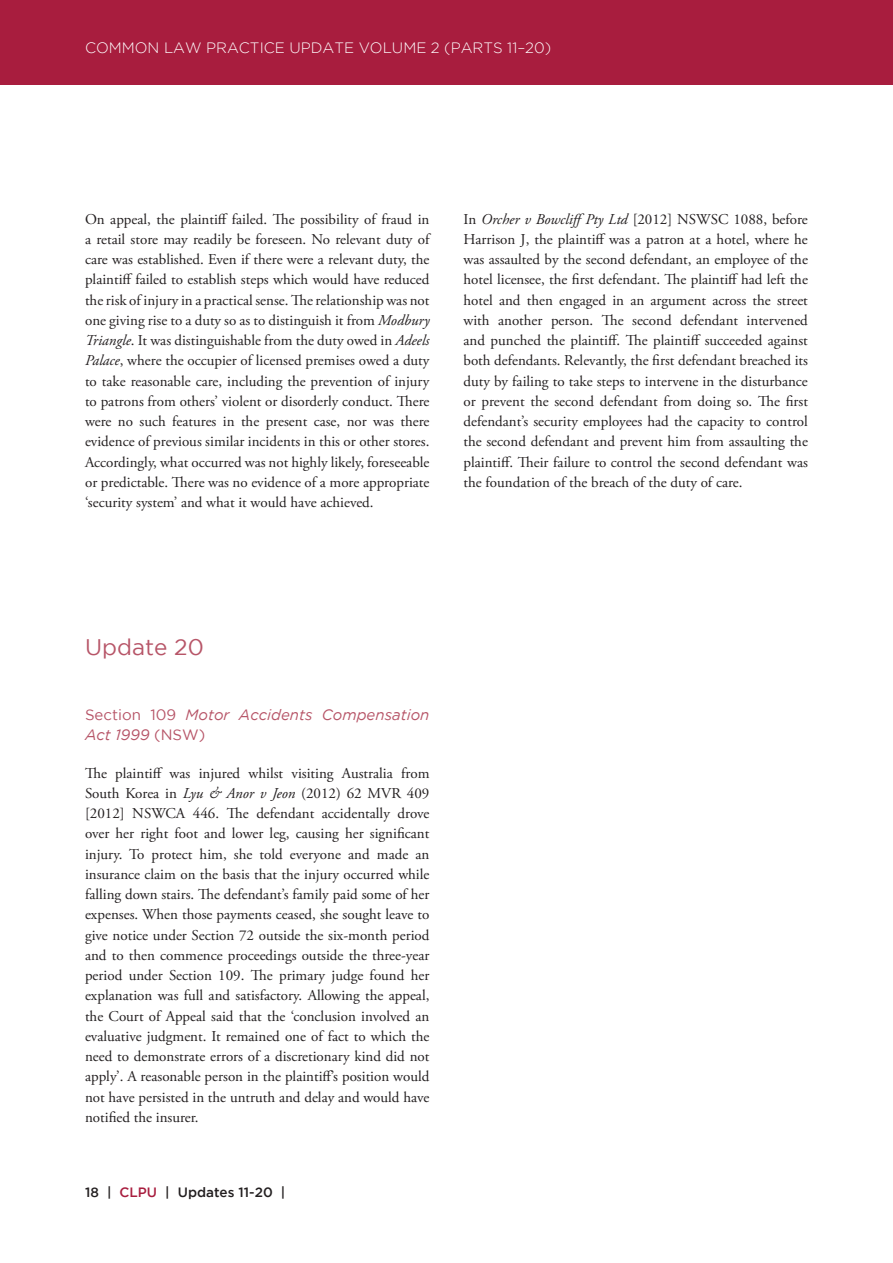
<style>
.page{position:relative;width:893px;height:1263px;background:#fff}
.page>*{position:absolute;margin:0;border:0;box-sizing:border-box;transform-origin:0 0}
.t1{font:22.5px "Gotham";color:#b75568}
.t2{font:15px/20.2px "Adobe Garamond Pro";color:#231f20;text-align:justify}
.t3{font:italic 15px/20.2px "Gotham";color:#b75568}
.t4{font:300 15px "Gotham";color:#fff}
.t5{font:500 13.5px "Gotham";color:#231f20}
.s1{font-style:italic}
.s2{font-style:normal}
.s3{color:#a81d3e}
</style>
<div class="page">
<div style="left:0;top:0;width:893px;height:85px;background:#a81d3e"></div>
<p class="t4" style="left:85px;top:40px;width:468px">COMMON LAW PRACTICE UPDATE VOLUME 2 (PARTS 11–20)</p>
<p class="t2" style="left:85px;top:209px;width:346px">On appeal, the plaintiff failed. The possibility of fraud in a retail store may readily be foreseen. No relevant duty of care was established. Even if there were a relevant duty, the plaintiff failed to establish steps which would have reduced the risk of injury in a practical sense. The relationship was not one giving rise to a duty so as to distinguish it from <span class="s1">Modbury Triangle</span>. It was distinguishable from the duty owed in <span class="s1">Adeels Palace</span>, where the occupier of licensed premises owed a duty to take reasonable care, including the prevention of injury to patrons from others’ violent or disorderly conduct. There were no such features in the present case, nor was there evidence of previous similar incidents in this or other stores.<br>Accordingly, what occurred was not highly likely, foreseeable or predictable. There was no evidence of a more appropriate ‘security system’ and what it would have achieved.</p>
<p class="t2" style="left:463px;top:209px;width:346px">In <span class="s1">Orcher v BowcliffPty Ltd</span> [2012] NSWSC 1088, before Harrison J, the plaintiff was a patron at a hotel, where he was assaulted by the second defendant, an employee of the hotel licensee, the first defendant. The plaintiff had left the hotel and then engaged in an argument across the street with another person. The second defendant intervened and punched the plaintiff. The plaintiff succeeded against both defendants. Relevantly, the first defendant breached its duty by failing to take steps to intervene in the disturbance or prevent the second defendant from doing so. The first defendant’s security employees had the capacity to control the second defendant and prevent him from assaulting the plaintiff. Their failure to control the second defendant was the foundation of the breach of the duty of care.</p>
<h1 class="t1" style="left:85px;top:634px;width:120px">Update 20</h1>
<p class="t3" style="left:85px;top:705px;width:346px"><span class="s2">Section 109</span> Motor Accidents Compensation<br>Act 1999 <span class="s2">(NSW)</span></p>
<p class="t2" style="left:85px;top:763px;width:346px">The plaintiff was injured whilst visiting Australia from South Korea in <span class="s1">Lyu &amp; Anor v Jeon</span> (2012) 62 MVR 409 [2012] NSWCA 446. The defendant accidentally drove over her right foot and lower leg, causing her significant injury. To protect him, she told everyone and made an insurance claim on the basis that the injury occurred while falling down stairs. The defendant’s family paid some of her expenses. When those payments ceased, she sought leave to give notice under Section 72 outside the six-month period and to then commence proceedings outside the three-year period under Section 109. The primary judge found her explanation was full and satisfactory. Allowing the appeal, the Court of Appeal said that the ‘conclusion involved an evaluative judgment. It remained one of fact to which the need to demonstrate errors of a discretionary kind did not apply’. A reasonable person in the plaintiff’s position would not have persisted in the untruth and delay and would have notified the insurer.</p>
<p class="t5" style="left:85px;top:1185px;width:202px">18 | <span class="s3">CLPU</span> | Updates 11-20 |</p>
</div>
